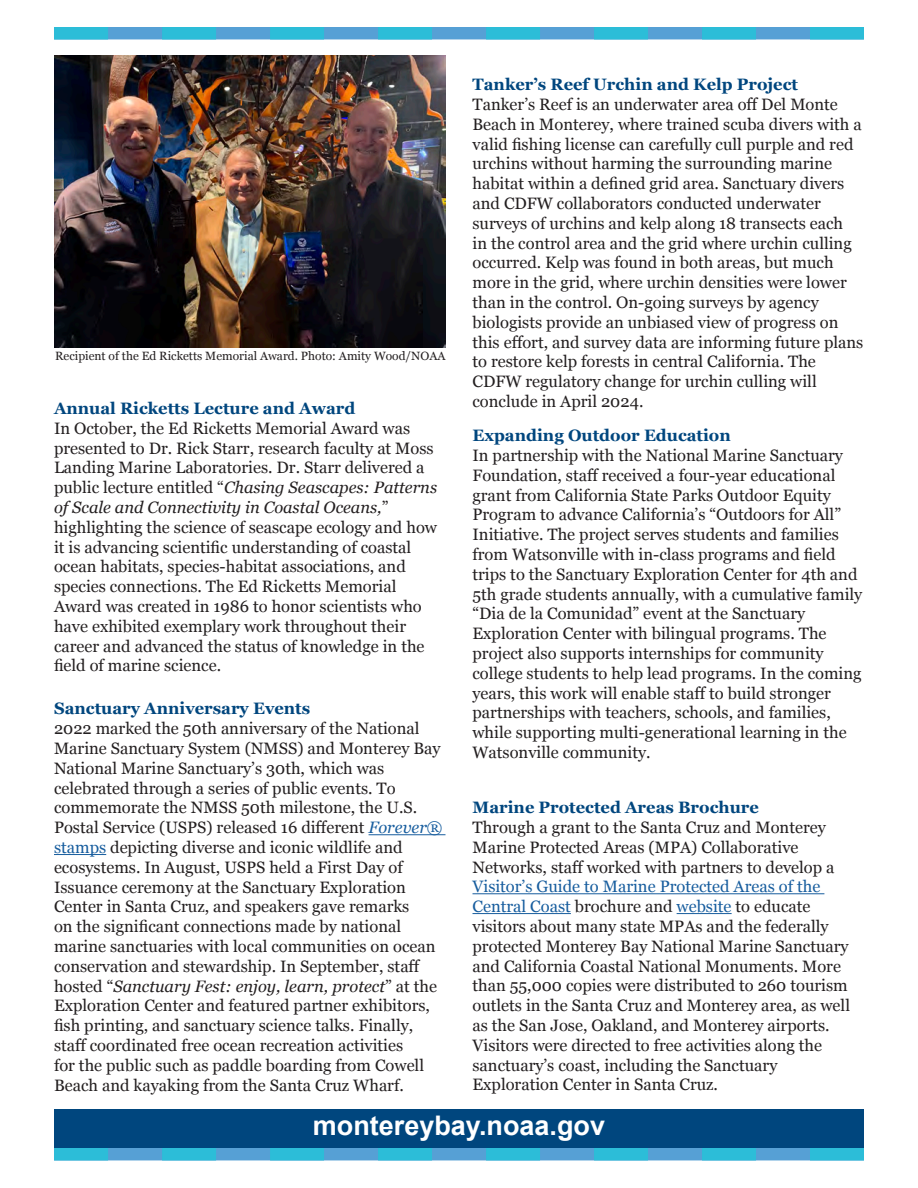
<style>
.page{position:relative;width:918px;height:1188px;background:#fff}
.page>*{position:absolute;margin:0;border:0;box-sizing:border-box;transform-origin:0 0}
.t1{font:700 27px "Arial";color:#fff}
.t2{font:16.5px/19.8px "Georgia";color:#231f20}
.t3{font:700 16.5px "Georgia";color:#00467e}
.t4{font:12px "Georgia";color:#231f20}
.s1{font-style:italic}
.s2{font-style:italic;color:#175d9e}
.s3{color:#175d9e}
.s4{font-weight:700;color:#00467e}
</style>
<div class="page">
<svg style="left:54px;top:27px;width:810px;height:12px;background:#3fafd6"></svg>
<div style="left:54px;top:1109px;width:810px;height:43px;background:#00467e"></div>
<svg style="left:54px;top:1148px;width:810px;height:12px;background:#3fafd6"></svg>
<hr style="left:472px;top:893px;width:352px;height:1px;background:#175d9e">
<hr style="left:472px;top:913px;width:99px;height:1px;background:#175d9e">
<hr style="left:677px;top:913px;width:55px;height:1px;background:#175d9e">
<hr style="left:369px;top:834px;width:58px;height:1px;background:#175d9e">
<svg style="left:427px;top:834px;width:19px;height:1px"></svg>
<hr style="left:54px;top:854px;width:52px;height:1px;background:#175d9e">
<img style="left:54px;top:55px;width:392px;height:292px">
<p class="t4" style="left:55px;top:347px;width:392px">Recipient of the Ed Ricketts Memorial Award. Photo: Amity Wood/NOAA</p>
<p class="t3" style="left:54px;top:396px;width:303px">Annual Ricketts Lecture and Award</p>
<p class="t2" style="left:54px;top:418px;width:385px">In October, the Ed Ricketts Memorial Award was presented to Dr. Rick Starr, research faculty at Moss Landing Marine Laboratories. Dr. Starr delivered a public lecture entitled “<span class="s1">Chasing Seascapes: Patterns of Scale and Connectivity in Coastal Oceans,</span>” highlighting the science of seascape ecology and how it is advancing scientific understanding of coastal ocean habitats, species-habitat associations, and species connections. The Ed Ricketts Memorial Award was created in 1986 to honor scientists who have exhibited exemplary work throughout their career and advanced the status of knowledge in the field of marine science.</p>
<p class="t3" style="left:54px;top:696px;width:258px">Sanctuary Anniversary Events</p>
<p class="t2" style="left:54px;top:718px;width:390px">2022 marked the 50th anniversary of the National Marine Sanctuary System (NMSS) and Monterey Bay National Marine Sanctuary’s 30th, which was celebrated through a series of public events. To commemorate the NMSS 50th milestone, the U.S.<br>Postal Service (USPS) released 16 different <span class="s2">Forever</span><span class="s3">® stamps</span> depicting diverse and iconic wildlife and ecosystems. In August, USPS held a First Day of Issuance ceremony at the Sanctuary Exploration Center in Santa Cruz, and speakers gave remarks<br>on the significant connections made by national marine sanctuaries with local communities on ocean conservation and stewardship. In September, staff hosted “<span class="s1">Sanctuary Fest: enjoy, learn, protect</span>” at the Exploration Center and featured partner exhibitors, fish printing, and sanctuary science talks. Finally, staff coordinated free ocean recreation activities<br>for the public such as paddle boarding from Cowell Beach and kayaking from the Santa Cruz Wharf.</p>
<p class="t2" style="left:472px;top:74px;width:392px"><span class="s4">Tanker’s Reef Urchin and Kelp Project </span>Tanker’s Reef is an underwater area off Del Monte Beach in Monterey, where trained scuba divers with a valid fishing license can carefully cull purple and red urchins without harming the surrounding marine habitat within a defined grid area. Sanctuary divers and CDFW collaborators conducted underwater surveys of urchins and kelp along 18 transects each<br>in the control area and the grid where urchin culling occurred. Kelp was found in both areas, but much more in the grid, where urchin densities were lower than in the control. On-going surveys by agency biologists provide an unbiased view of progress on this effort, and survey data are informing future plans to restore kelp forests in central California. The CDFW regulatory change for urchin culling will conclude in April 2024.</p>
<p class="t2" style="left:472px;top:425px;width:391px"><span class="s4">Expanding Outdoor Education<br></span>In partnership with the National Marine Sanctuary Foundation, staff received a four-year educational grant from California State Parks Outdoor Equity Program to advance California’s “Outdoors for All” Initiative. The project serves students and families from Watsonville with in-class programs and field trips to the Sanctuary Exploration Center for 4th and 5th grade students annually, with a cumulative family “Dia de la Comunidad” event at the Sanctuary</p>
<p class="t2" style="left:472px;top:623px;width:391px">Exploration Center with bilingual programs. The project also supports internships for community college students to help lead programs. In the coming years, this work will enable staff to build stronger partnerships with teachers, schools, and families, while supporting multi-generational learning in the Watsonville community.</p>
<p class="t3" style="left:472px;top:795px;width:288px">Marine Protected Areas Brochure</p>
<p class="t2" style="left:472px;top:817px;width:379px">Through a grant to the Santa Cruz and Monterey Marine Protected Areas (MPA) Collaborative Networks, staff worked with partners to develop a <span class="s3">Visitor’s Guide to Marine Protected Areas of the Central Coast</span> brochure and <span class="s3">website</span> to educate visitors about many state MPAs and the federally protected Monterey Bay National Marine Sanctuary and California Coastal National Monuments. More than 55,000 copies were distributed to 260 tourism outlets in the Santa Cruz and Monterey area, as well as the San Jose, Oakland, and Monterey airports.<br>Visitors were directed to free activities along the sanctuary’s coast, including the Sanctuary Exploration Center in Santa Cruz.</p>
<p class="t1" style="left:313px;top:1108px;width:294px">montereybay.noaa.gov</p>
</div>
